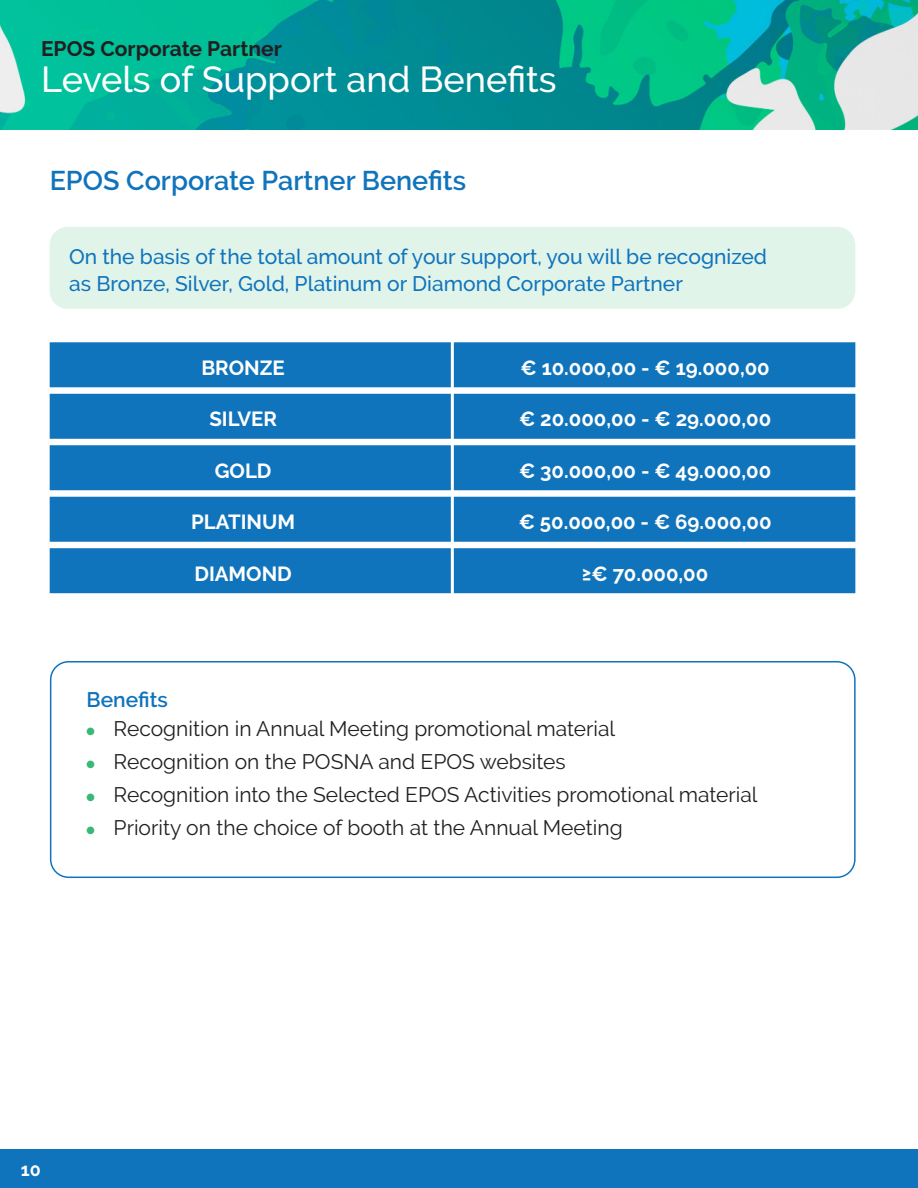
<style>
.page{position:relative;width:918px;height:1188px;background:#fff}
.page>*{position:absolute;margin:0;border:0;box-sizing:border-box;transform-origin:0 0}
.t1{font:500 36px "Raleway";color:#fff}
.subs_blue{font:600 27px "Raleway";color:#1074bc}
.body_small{font:21px "Raleway";color:#231f20}
.body_small-2{font:500 21px "Raleway";color:#1074bc}
.t2{font:700 21px "Raleway";color:#231f20}
.subs_blue-2{font:600 21px "Raleway";color:#1074bc}
.green_bars{font:700 20.4px "Raleway";color:#fff}
.t3{font:700 18px "Raleway";color:#fff}
.s1{color:#39b877}
</style>
<div class="page">
<img style="left:0;top:0;width:918px;height:130px">
<div style="left:0;top:1149px;width:918px;height:39px;background:#1074bc"></div>
<div style="left:50px;top:342px;width:805px;height:45px;background:#1074bc"></div>
<div style="left:50px;top:394px;width:805px;height:45px;background:#1074bc"></div>
<div style="left:50px;top:445px;width:805px;height:45px;background:#1074bc"></div>
<div style="left:50px;top:497px;width:805px;height:45px;background:#1074bc"></div>
<div style="left:50px;top:548px;width:805px;height:45px;background:#1074bc"></div>
<div style="left:50px;top:661px;width:806px;height:217px;border:2px solid #1074bc;border-radius:18px"></div>
<hr style="left:451px;top:331px;width:3px;height:293px;background:#fff">
<div style="left:50px;top:227px;width:805px;height:82px;background:#e1f4ea;border-radius:18px"></div>
<p class="t2" style="left:41px;top:37px;width:242px">EPOS Corporate Partner</p>
<p class="t1" style="left:41px;top:59px;width:517px">Levels of Support and Benefits</p>
<p class="subs_blue" style="left:50px;top:165px;width:418px">EPOS Corporate Partner Benefits</p>
<p class="body_small-2" style="left:69px;top:244px;width:699px">On the basis of the total amount of your support, you will be recognized</p>
<p class="body_small-2" style="left:69px;top:271px;width:615px">as Bronze, Silver, Gold, Platinum or Diamond Corporate Partner</p>
<p class="green_bars" style="left:201px;top:356px;width:85px">BRONZE</p>
<p class="green_bars" style="left:521px;top:356px;width:251px">€ 10.000,00 - € 19.000,00</p>
<p class="green_bars" style="left:209px;top:407px;width:69px">SILVER</p>
<p class="green_bars" style="left:519px;top:407px;width:254px">€ 20.000,00 - € 29.000,00</p>
<p class="green_bars" style="left:215px;top:459px;width:58px">GOLD</p>
<p class="green_bars" style="left:519px;top:459px;width:254px">€ 30.000,00 - € 49.000,00</p>
<p class="green_bars" style="left:191px;top:510px;width:105px">PLATINUM</p>
<p class="green_bars" style="left:519px;top:510px;width:254px">€ 50.000,00 - € 69.000,00</p>
<p class="green_bars" style="left:194px;top:562px;width:99px">DIAMOND</p>
<p class="green_bars" style="left:582px;top:562px;width:128px">≥€ 70.000,00</p>
<p class="subs_blue-2" style="left:87px;top:687px;width:83px">Benefits</p>
<p class="body_small" style="left:87px;top:717px;width:530px"><span class="s1">●</span> Recognition in Annual Meeting promotional material</p>
<p class="body_small" style="left:87px;top:750px;width:481px"><span class="s1">●</span> Recognition on the POSNA and EPOS websites</p>
<p class="body_small" style="left:87px;top:783px;width:672px"><span class="s1">●</span> Recognition into the Selected EPOS Activities promotional material</p>
<p class="body_small" style="left:87px;top:815px;width:538px"><span class="s1">●</span> Priority on the choice of booth at the Annual Meeting</p>
<p class="t3" style="left:21px;top:1159px;width:21px">10</p>
</div>
